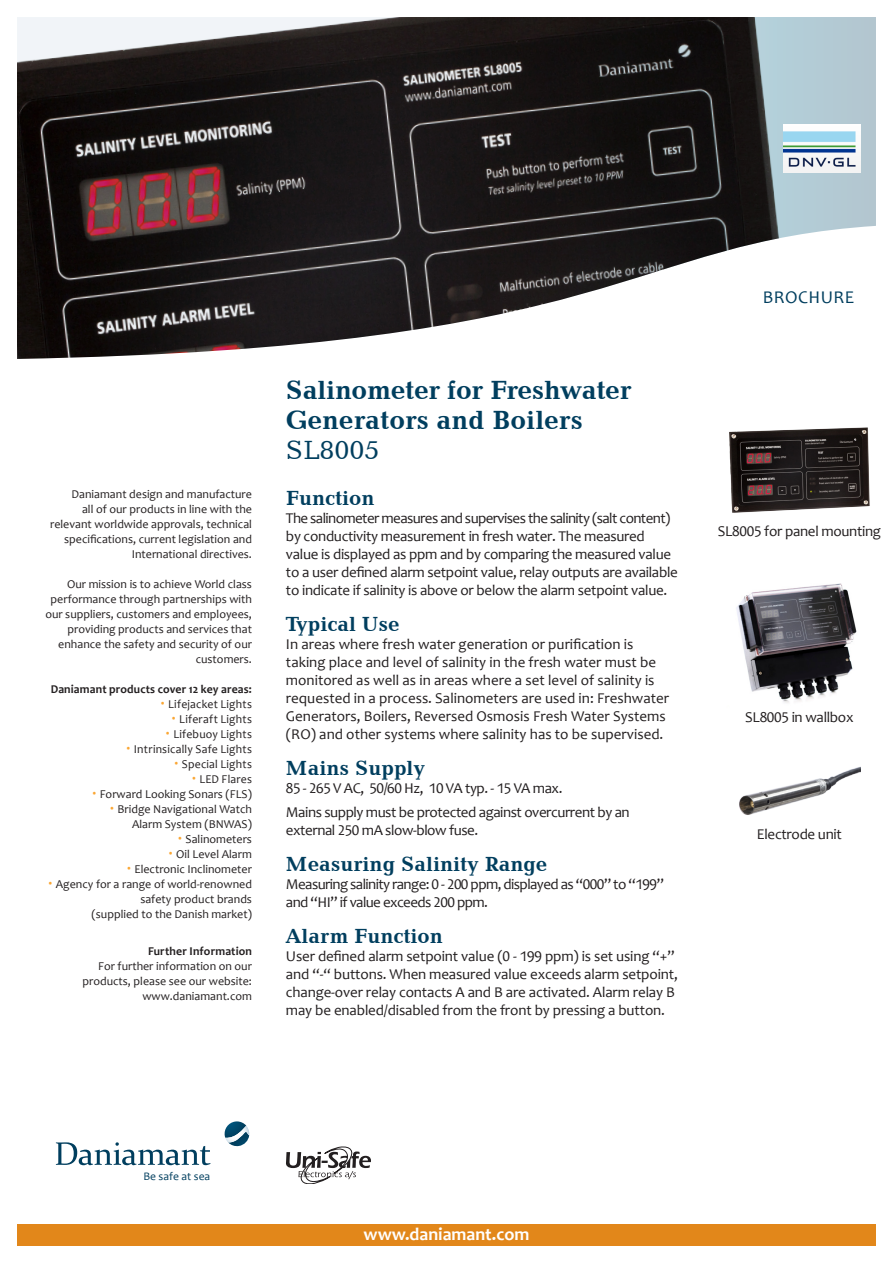
<style>
.page{position:relative;width:893px;height:1263px;background:#fff}
.page>*{position:absolute;margin:0;border:0;box-sizing:border-box;transform-origin:0 0}
.t1{font:700 27px "Candida BT";letter-spacing:-.01em;color:#003e5e}
.t2{font:27px "Candida BT";color:#003e5e}
.mellem{font:700 21px "Candida BT";color:#003e5e}
.t3{font:700 18px "Candara";color:#fff}
.t4{font:18px "Candara";letter-spacing:.025em;color:#003e5e}
.Brødtekst{font:15px/18px "Candara";letter-spacing:-.01em;color:#231f20}
.mellem-2{font:15px/18px "Candara";letter-spacing:-.02em;color:#231f20}
.Brødtekst-2{font:15px/18px "Candara";letter-spacing:-.03em;color:#231f20}
.Brødtekst-3{font:15px/18px "Candara";letter-spacing:-.04em;color:#231f20}
.t5{font:12px/15px "Candara";color:#231f20;text-align:right}
.t6{font:12px "Candara";letter-spacing:.02em;color:#231f20}
.t7{font:700 12px "Candara";letter-spacing:.01em;color:#231f20}
.t8{font:12px "Candara";letter-spacing:.025em;color:#231f20}
.t9{font:11.55px "Candara";color:#003e5e}
.s1{font-size:9px;color:#faa633}
</style>
<div class="page">
<img style="left:17px;top:17px;width:859px;height:342px">
<div style="left:17px;top:1225px;width:859px;height:21px;background:#e2871a"></div>
<svg style="left:56px;top:1142px;width:154px;height:23px"></svg>
<svg style="left:224px;top:1121px;width:25px;height:25px"></svg>
<img style="left:736px;top:583px;width:121px;height:120px">
<img style="left:739px;top:767px;width:121px;height:48px">
<svg style="left:286px;top:1147px;width:85px;height:37px"></svg>
<img style="left:729px;top:427px;width:141px;height:86px">
<img style="left:784px;top:124px;width:76px;height:48px">
<p class="t5" style="left:50px;top:486px;width:203px">Daniamant design and manufacture<br>all of our products in line with the relevant worldwide approvals, technical specifications, current legislation and International directives.</p>
<p class="t5" style="left:45px;top:576px;width:208px">Our mission is to achieve World class performance through partnerships with our suppliers, customers and employees, providing products and services that enhance the safety and security of our customers.</p>
<p class="t7" style="left:51px;top:681px;width:203px">Daniamant products cover 12 key areas:</p>
<p class="t6" style="left:160px;top:696px;width:94px"><span class="s1">•</span> Lifejacket Lights</p>
<p class="t8" style="left:171px;top:711px;width:83px"><span class="s1">•</span> Liferaft Lights</p>
<p class="t6" style="left:165px;top:726px;width:88px"><span class="s1">•</span> Lifebuoy Lights</p>
<p class="t6" style="left:126px;top:741px;width:128px"><span class="s1">•</span> Intrinsically Safe Lights</p>
<p class="t5" style="left:174px;top:756px;width:80px"><span class="s1">•</span> Special Lights</p>
<p class="t5" style="left:191px;top:771px;width:62px"><span class="s1">•</span> LED Flares</p>
<p class="t5" style="left:91px;top:786px;width:162px"><span class="s1">•</span> Forward Looking Sonars (FLS)</p>
<p class="t5" style="left:109px;top:801px;width:144px"><span class="s1">•</span> Bridge Navigational Watch<br>Alarm System (BNWAS)</p>
<p class="t5" style="left:177px;top:831px;width:76px"><span class="s1">•</span> Salinometers</p>
<p class="t5" style="left:168px;top:846px;width:86px"><span class="s1">•</span> Oil Level Alarm</p>
<p class="t5" style="left:126px;top:861px;width:127px"><span class="s1">•</span> Electronic Inclinometer</p>
<p class="t5" style="left:47px;top:876px;width:206px"><span class="s1">•</span> Agency for a range of world-renowned safety product brands<br>(supplied to the Danish market)</p>
<p class="t7" style="left:148px;top:944px;width:105px">Further Information</p>
<p class="t5" style="left:83px;top:959px;width:171px">For further information on our products, please see our website: www.daniamant.com</p>
<p class="t1" style="left:286px;top:373px;width:347px">Salinometer for Freshwater</p>
<p class="t1" style="left:286px;top:403px;width:298px">Generators and Boilers</p>
<p class="t2" style="left:286px;top:433px;width:95px">SL8005</p>
<p class="mellem" style="left:286px;top:485px;width:90px">Function</p>
<p class="mellem-2" style="left:286px;top:509px;width:393px">The salinometer measures and supervises the salinity (salt content) by conductivity measurement in fresh water. The measured value is displayed as ppm and by comparing the measured value to a user defined alarm setpoint value, relay outputs are available to indicate if salinity is above or below the alarm setpoint value.</p>
<p class="mellem" style="left:286px;top:611px;width:115px">Typical Use</p>
<p class="Brødtekst" style="left:286px;top:635px;width:385px">In areas where fresh water generation or purification is taking place and level of salinity in the fresh water must be monitored as well as in areas where a set level of salinity is requested in a process. Salinometers are used in: Freshwater Generators, Boilers, Reversed Osmosis Fresh Water Systems (RO) and other systems where salinity has to be supervised.</p>
<p class="mellem" style="left:286px;top:755px;width:141px">Mains Supply</p>
<p class="Brødtekst-2" style="left:286px;top:779px;width:278px">85 - 265 V AC, 50/60 Hz, 10 VA typ. - 15 VA max.</p>
<p class="Brødtekst-2" style="left:286px;top:803px;width:345px">Mains supply must be protected against overcurrent by an external 250 mA slow-blow fuse.</p>
<p class="mellem" style="left:286px;top:851px;width:263px">Measuring Salinity Range</p>
<p class="Brødtekst-3" style="left:286px;top:875px;width:379px">Measuring salinity range: 0 - 200 ppm, displayed as “000” to “199” and “HI” if value exceeds 200 ppm.</p>
<p class="mellem" style="left:286px;top:923px;width:158px">Alarm Function</p>
<p class="Brødtekst" style="left:286px;top:947px;width:393px">User defined alarm setpoint value (0 - 199 ppm) is set using “+” and “-“ buttons. When measured value exceeds alarm setpoint, change-over relay contacts A and B are activated. Alarm relay B may be enabled/disabled from the front by pressing a button.</p>
<p class="t4" style="left:763px;top:286px;width:93px">BROCHURE</p>
<p class="mellem-2" style="left:718px;top:522px;width:165px">SL8005 for panel mounting</p>
<p class="mellem-2" style="left:745px;top:708px;width:110px">SL8005 in wallbox</p>
<p class="mellem-2" style="left:757px;top:824px;width:86px">Electrode unit</p>
<p class="t9" style="left:143px;top:1169px;width:68px">Be safe at sea</p>
<p class="t3" style="left:364px;top:1223px;width:167px">www.daniamant.com</p>
</div>
